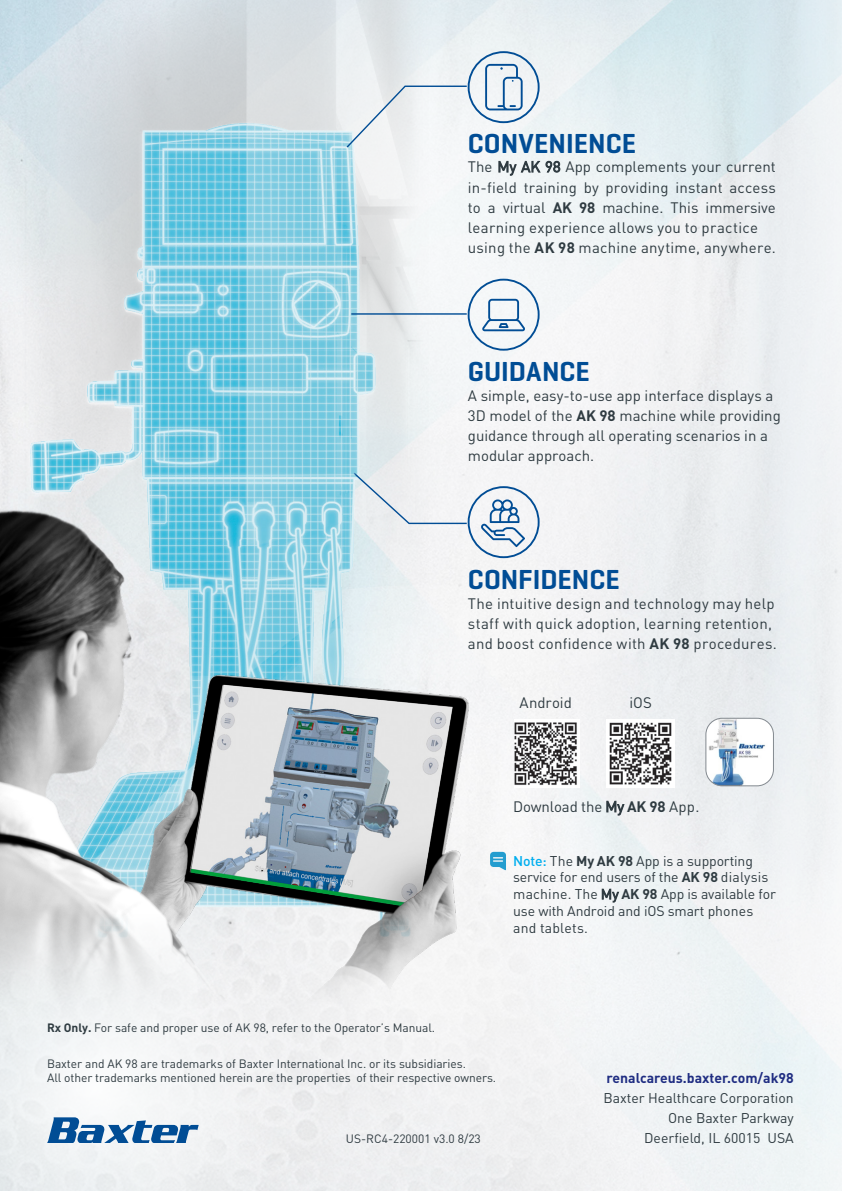
<style>
.page{position:relative;width:842px;height:1191px;background:#fff}
.page>*{position:absolute;margin:0;border:0;box-sizing:border-box;transform-origin:0 0}
.Copy_9_12_Regular{font:600 28px "Geogrotesque";letter-spacing:.005em;color:#014d95}
.Copy_9_12_Regular-2{font:15px/20px "DIN Pro";letter-spacing:.01em;color:#2f3b41}
.Copy_9_12_Regular-3{font:15px "DIN Pro";letter-spacing:-.01em;color:#2f3b41}
.Copy_9_12_Regular-4{font:14px/16.8px "DIN Pro";letter-spacing:-.005em;color:#2f3b41}
.t1{font:700 14px "DIN Pro";color:#1f2d82}
.t2{font:12px/14.4px "DIN Pro";letter-spacing:-.005em;color:#2f3b41}
.s1{font-weight:700}
.s2{font-weight:500;color:#00aeef}
</style>
<div class="page">
<div style="left:303px;top:681px;width:539px;height:510px;background:#f0f3f4"></div>
<img style="left:607px;top:719px;width:68px;height:68px">
<img style="left:546px;top:719px;width:34px;height:68px">
<img style="left:706px;top:718px;width:67px;height:68px">
<div style="left:706px;top:718px;width:68px;height:68px;border:1px solid #848a90;border-radius:16px"></div>
<svg style="left:436px;top:0;width:406px;height:681px;fill:#edf0f3"></svg>
<img style="left:0;top:119px;width:497px;height:362px">
<hr style="left:351px;top:313px;width:116px;height:2px;background:#014d95">
<svg style="left:468px;top:279px;width:72px;height:72px"></svg>
<svg style="left:352px;top:471px;width:188px;height:10px"></svg>
<svg style="left:345px;top:51px;width:195px;height:98px"></svg>
<img style="left:0;top:481px;width:546px;height:522px">
<svg style="left:0;top:880px;width:303px;height:311px;fill:#eff1f2"></svg>
<img style="left:176px;top:674px;width:288px;height:249px">
<svg style="left:47px;top:1117px;width:152px;height:25px"></svg>
<p class="Copy_9_12_Regular" style="left:468px;top:126px;width:170px">CONVENIENCE</p>
<p class="Copy_9_12_Regular-2" style="left:468px;top:155px;width:310px">The My AK 98 App complements your current in-field training by providing instant access to a virtual <span class="s1">AK 98</span> machine. This immersive learning experience allows you to practice using the <span class="s1">AK 98</span> machine anytime, anywhere.</p>
<p class="Copy_9_12_Regular" style="left:468px;top:354px;width:123px">GUIDANCE</p>
<p class="Copy_9_12_Regular-2" style="left:468px;top:384px;width:314px">A simple, easy-to-use app interface displays a 3D model of the <span class="s1">AK 98</span> machine while providing guidance through all operating scenarios in a modular approach.</p>
<p class="Copy_9_12_Regular" style="left:468px;top:562px;width:153px">CONFIDENCE</p>
<p class="Copy_9_12_Regular-2" style="left:468px;top:592px;width:311px">The intuitive design and technology may help staff with quick adoption, learning retention, and boost confidence with <span class="s1">AK 98</span> procedures.</p>
<p class="Copy_9_12_Regular-2" style="left:520px;top:691px;width:54px">Android</p>
<p class="Copy_9_12_Regular-2" style="left:629px;top:691px;width:24px">iOS</p>
<p class="Copy_9_12_Regular-3" style="left:513px;top:794px;width:188px">Download the My <span class="s1">AK 98</span> App.</p>
<p class="Copy_9_12_Regular-4" style="left:513px;top:850px;width:264px"><span class="s2">Note:</span> The <span class="s1">My AK 98</span> App is a supporting service for end users of the <span class="s1">AK 98</span> dialysis machine. The My <span class="s1">AK 98</span> App is available for use with Android and iOS smart phones and tablets.</p>
<p class="t2" style="left:47px;top:1019px;width:389px"><span class="s1">Rx Only.</span> For safe and proper use of AK 98, refer to the Operator’s Manual.</p>
<p class="t2" style="left:47px;top:1055px;width:451px">Baxter and AK 98 are trademarks of Baxter International Inc. or its subsidiaries.<br>All other trademarks mentioned herein are the properties of their respective owners.</p>
<p class="t2" style="left:346px;top:1130px;width:136px">US-RC4-220001 v3.0 8/23</p>
<p class="t1" style="left:606px;top:1066px;width:189px">renalcareus.baxter.com/ak98</p>
<p class="Copy_9_12_Regular-4" style="left:603px;top:1087px;width:192px">Baxter Healthcare Corporation</p>
<p class="Copy_9_12_Regular-4" style="left:668px;top:1107px;width:127px">One Baxter Parkway</p>
<p class="Copy_9_12_Regular-4" style="left:644px;top:1127px;width:151px">Deerfield, IL 60015 USA</p>
</div>
